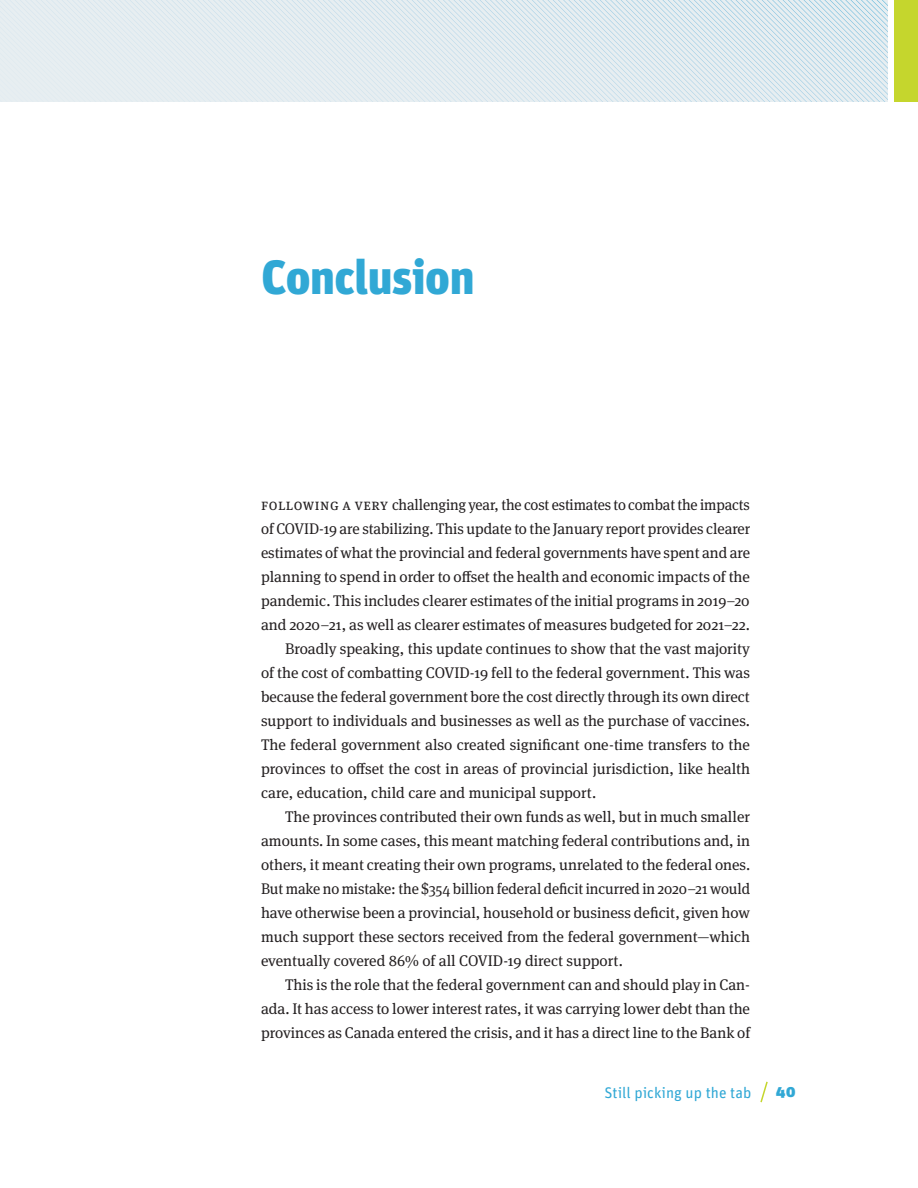
<style>
.page{position:relative;width:918px;height:1188px;background:#fff}
.page>*{position:absolute;margin:0;border:0;box-sizing:border-box;transform-origin:0 0}
.t1{font:900 48px "Unit";letter-spacing:-.01em;color:#31a8d5}
.t2{font:15.3px "Meta Serif OT";color:#231f20}
.t3{font:15.3px "Meta Serif OT";letter-spacing:.04em;color:#231f20;scale:.96 1}
.t4{font:15.3px "Unit OT";color:#31a8d5}
.t5{font:900 15.3px "Unit";color:#31a8d5}
</style>
<div class="page">
<svg style="left:760px;top:1081px;width:8px;height:22px"></svg>
<div style="left:0;top:0;width:888px;height:102px;background:#e7eef1"></div>
<div style="left:894px;top:0;width:24px;height:102px;background:#c5d62d"></div>
<svg style="left:138px;top:0;width:750px;height:102px"></svg>
<h1 class="t1" style="left:261px;top:247px;width:215px">Conclusion</h1>
<p class="t3" style="left:261px;top:496px;width:511px">Following a very challenging year, the cost estimates to combat the impacts</p>
<p class="t2" style="left:261px;top:520px;width:491px">of COVID-19 are stabilizing. This update to the January report provides clearer</p>
<p class="t2" style="left:261px;top:544px;width:491px">estimates of what the provincial and federal governments have spent and are</p>
<p class="t2" style="left:261px;top:568px;width:490px">planning to spend in order to offset the health and economic impacts of the</p>
<p class="t2" style="left:261px;top:592px;width:490px">pandemic. This includes clearer estimates of the initial programs in 2019–20</p>
<p class="t2" style="left:261px;top:616px;width:490px">and 2020–21, as well as clearer estimates of measures budgeted for 2021–22.</p>
<p class="t2" style="left:285px;top:640px;width:467px">Broadly speaking, this update continues to show that the vast majority</p>
<p class="t2" style="left:261px;top:664px;width:491px">of the cost of combatting COVID-19 fell to the federal government. This was</p>
<p class="t2" style="left:261px;top:688px;width:490px">because the federal government bore the cost directly through its own direct</p>
<p class="t2" style="left:261px;top:712px;width:491px">support to individuals and businesses as well as the purchase of vaccines.</p>
<p class="t2" style="left:261px;top:736px;width:490px">The federal government also created significant one-time transfers to the</p>
<p class="t2" style="left:261px;top:760px;width:491px">provinces to offset the cost in areas of provincial jurisdiction, like health</p>
<p class="t2" style="left:261px;top:784px;width:337px">care, education, child care and municipal support.</p>
<p class="t2" style="left:285px;top:808px;width:466px">The provinces contributed their own funds as well, but in much smaller</p>
<p class="t2" style="left:261px;top:832px;width:491px">amounts. In some cases, this meant matching federal contributions and, in</p>
<p class="t2" style="left:261px;top:856px;width:491px">others, it meant creating their own programs, unrelated to the federal ones.</p>
<p class="t2" style="left:261px;top:880px;width:491px">But make no mistake: the $354 billion federal deficit incurred in 2020–21 would</p>
<p class="t2" style="left:261px;top:904px;width:491px">have otherwise been a provincial, household or business deficit, given how</p>
<p class="t2" style="left:261px;top:928px;width:491px">much support these sectors received from the federal government—which</p>
<p class="t2" style="left:261px;top:952px;width:363px">eventually covered 86% of all COVID-19 direct support.</p>
<p class="t2" style="left:285px;top:976px;width:466px">This is the role that the federal government can and should play in Can-</p>
<p class="t2" style="left:261px;top:1000px;width:491px">ada. It has access to lower interest rates, it was carrying lower debt than the</p>
<p class="t2" style="left:261px;top:1024px;width:491px">provinces as Canada entered the crisis, and it has a direct line to the Bank of</p>
<p class="t4" style="left:604px;top:1084px;width:148px">Still picking up the tab</p>
<p class="t5" style="left:776px;top:1082px;width:21px">40</p>
</div>
